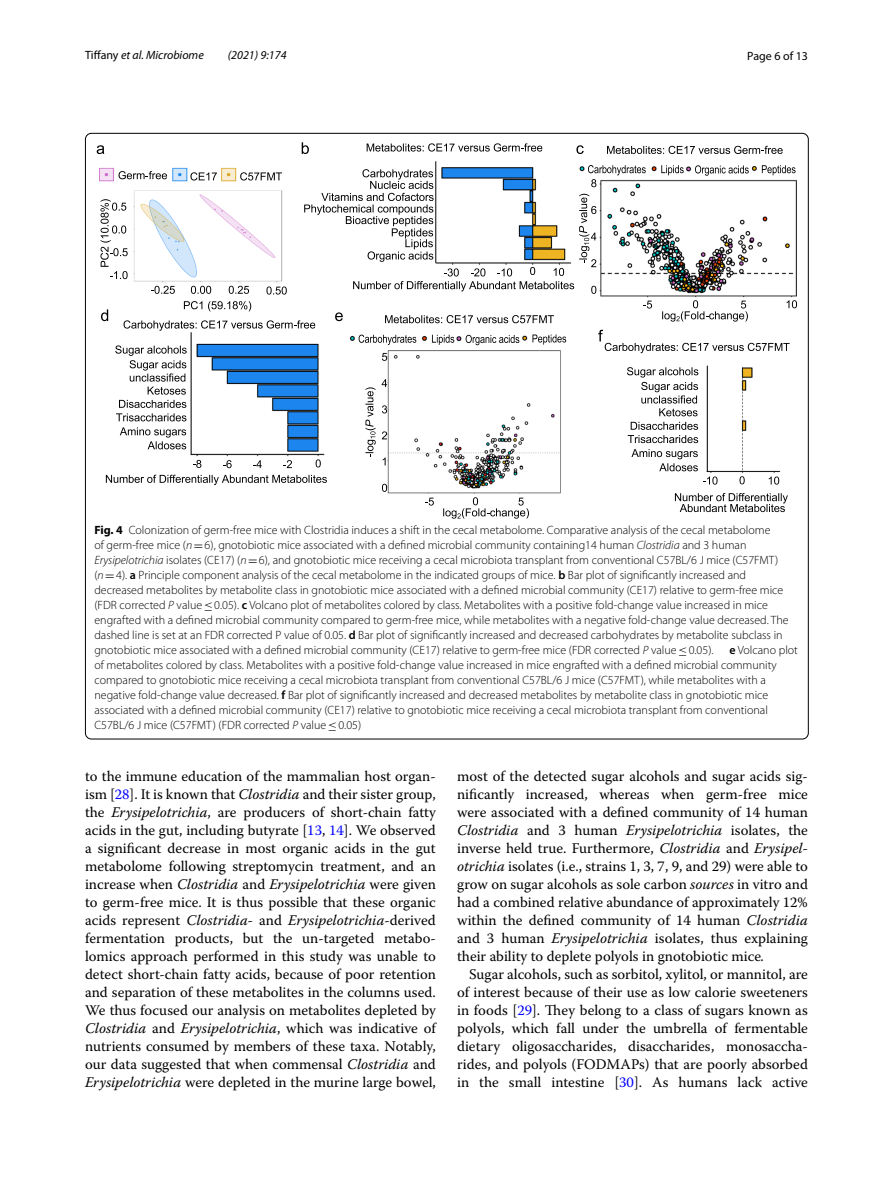
<style>
.page{position:relative;width:893px;height:1187px;background:#fff}
.page>*{position:absolute;margin:0;border:0;box-sizing:border-box;transform-origin:0 0}
.t1{font:14.7px/18px "Warnock Pro";color:#000;text-align:justify}
.t2{font:300 12px/15px "Myriad Pro";color:#000}
.t3{font:italic 12px "Myriad Pro";color:#000}
.t4{font:12px "Myriad Pro";color:#000}
.s1{font-style:normal}
.s2{font-weight:700}
.s3{font-style:italic}
.s4{font-family:"MTSY";font-weight:400}
.s5{font-weight:600}
.s6{color:#00f}
</style>
<div class="page">
<img style="left:99px;top:162px;width:698px;height:331px">
<svg style="left:151px;top:286px;width:24px;height:8px"></svg>
<svg style="left:191px;top:286px;width:20px;height:8px"></svg>
<svg style="left:229px;top:286px;width:20px;height:8px"></svg>
<svg style="left:184px;top:301px;width:67px;height:10px"></svg>
<svg style="left:100px;top:199px;width:28px;height:80px"></svg>
<svg style="left:190px;top:172px;width:27px;height:8px"></svg>
<svg style="left:119px;top:171px;width:48px;height:8px"></svg>
<svg style="left:302px;top:142px;width:7px;height:12px"></svg>
<svg style="left:97px;top:145px;width:7px;height:9px"></svg>
<svg style="left:576px;top:145px;width:8px;height:9px"></svg>
<svg style="left:661px;top:165px;width:23px;height:10px"></svg>
<svg style="left:695px;top:165px;width:54px;height:11px"></svg>
<svg style="left:762px;top:165px;width:33px;height:10px"></svg>
<svg style="left:643px;top:300px;width:9px;height:8px"></svg>
<svg style="left:786px;top:300px;width:11px;height:8px"></svg>
<svg style="left:304px;top:165px;width:342px;height:129px"></svg>
<svg style="left:662px;top:300px;width:86px;height:21px"></svg>
<svg style="left:266px;top:286px;width:21px;height:8px"></svg>
<svg style="left:240px;top:172px;width:42px;height:8px"></svg>
<svg style="left:367px;top:143px;width:175px;height:8px"></svg>
<svg style="left:607px;top:146px;width:176px;height:8px"></svg>
<svg style="left:335px;top:312px;width:8px;height:9px"></svg>
<svg style="left:739px;top:476px;width:6px;height:8px"></svg>
<svg style="left:769px;top:476px;width:10px;height:8px"></svg>
<svg style="left:675px;top:493px;width:113px;height:19px"></svg>
<svg style="left:598px;top:330px;width:192px;height:23px"></svg>
<svg style="left:385px;top:315px;width:169px;height:8px"></svg>
<svg style="left:120px;top:427px;width:66px;height:22px"></svg>
<svg style="left:116px;top:400px;width:70px;height:21px"></svg>
<svg style="left:115px;top:345px;width:72px;height:49px"></svg>
<svg style="left:193px;top:460px;width:8px;height:8px"></svg>
<svg style="left:223px;top:460px;width:9px;height:8px"></svg>
<svg style="left:253px;top:460px;width:9px;height:8px"></svg>
<svg style="left:283px;top:460px;width:9px;height:8px"></svg>
<svg style="left:316px;top:459px;width:5px;height:8px"></svg>
<svg style="left:106px;top:474px;width:221px;height:11px"></svg>
<svg style="left:101px;top:309px;width:7px;height:12px"></svg>
<svg style="left:124px;top:320px;width:191px;height:11px"></svg>
<svg style="left:631px;top:449px;width:86px;height:35px"></svg>
<svg style="left:628px;top:422px;width:70px;height:21px"></svg>
<svg style="left:627px;top:367px;width:71px;height:49px"></svg>
<svg style="left:359px;top:334px;width:57px;height:11px"></svg>
<svg style="left:432px;top:335px;width:22px;height:10px"></svg>
<svg style="left:466px;top:335px;width:53px;height:10px"></svg>
<svg style="left:532px;top:334px;width:34px;height:10px"></svg>
<svg style="left:382px;top:483px;width:5px;height:9px"></svg>
<svg style="left:383px;top:457px;width:3px;height:8px"></svg>
<svg style="left:382px;top:431px;width:5px;height:8px"></svg>
<svg style="left:382px;top:405px;width:5px;height:8px"></svg>
<svg style="left:382px;top:379px;width:5px;height:8px"></svg>
<svg style="left:425px;top:497px;width:9px;height:8px"></svg>
<svg style="left:365px;top:387px;width:11px;height:70px"></svg>
<svg style="left:443px;top:497px;width:86px;height:21px"></svg>
<svg style="left:382px;top:353px;width:5px;height:8px"></svg>
<p class="t3" style="left:85px;top:48px;width:120px"><span class="s1">Tiffany</span> et al. Microbiome</p>
<p class="t3" style="left:228px;top:48px;width:60px">(2021) 9:174</p>
<p class="t4" style="left:747px;top:48px;width:62px">Page 6 of 13</p>
<p class="t2" style="left:94px;top:522px;width:696px"><span class="s2">Fig. 4</span> Colonization of germ-free mice with Clostridia induces a shift in the cecal metabolome. Comparative analysis of the cecal metabolome<br>of germ-free mice (<span class="s3">n</span><span class="s4">=</span>6), gnotobiotic mice associated with a defined microbial community containing14 human <span class="s3">Clostridia</span> and 3 human <span class="s3">Erysipelotrichia</span> isolates (CE17) (<span class="s3">n</span><span class="s4">=</span>6), and gnotobiotic mice receiving a cecal microbiota transplant from conventional C57BL/6 J mice (C57FMT) (<span class="s3">n</span><span class="s4">=</span>4). <span class="s5">a</span> Principle component analysis of the cecal metabolome in the indicated groups of mice. <span class="s5">b</span> Bar plot of significantly increased and decreased metabolites by metabolite class in gnotobiotic mice associated with a defined microbial community (CE17) relative to germ-free mice (FDR corrected <span class="s3">P</span> value<span class="s4">≤</span>0.05). <span class="s5">c</span> Volcano plot of metabolites colored by class. Metabolites with a positive fold-change value increased in mice engrafted with a defined microbial community compared to germ-free mice, while metabolites with a negative fold-change value decreased. The dashed line is set at an FDR corrected P value of 0.05. <span class="s5">d</span> Bar plot of significantly increased and decreased carbohydrates by metabolite subclass in gnotobiotic mice associated with a defined microbial community (CE17) relative to germ-free mice (FDR corrected <span class="s3">P</span> value<span class="s4">≤</span>0.05).</p>
<p class="t2" style="left:94px;top:642px;width:705px;text-indent:635px"><span class="s5">e</span> Volcano plot of metabolites colored by class. Metabolites with a positive fold-change value increased in mice engrafted with a defined microbial community compared to gnotobiotic mice receiving a cecal microbiota transplant from conventional C57BL/6 J mice (C57FMT), while metabolites with a negative fold-change value decreased. <span class="s5">f</span> Bar plot of significantly increased and decreased metabolites by metabolite class in gnotobiotic mice associated with a defined microbial community (CE17) relative to gnotobiotic mice receiving a cecal microbiota transplant from conventional C57BL/6 J mice (C57FMT) (FDR corrected <span class="s3">P</span> value<span class="s4">≤</span>0.05)</p>
<p class="t1" style="left:85px;top:766px;width:352px">to the immune education of the mammalian host organ&shy;ism [<span class="s6">28</span>]. It is known that <span class="s3">Clostridia</span> and their sister group, the <span class="s3">Erysipelotrichia</span>, are producers of short-chain fatty acids in the gut, including butyrate [<span class="s6">13</span>, <span class="s6">14</span>]. We observed a significant decrease in most organic acids in the gut metabolome following streptomycin treatment, and an increase when <span class="s3">Clostridia</span> and <span class="s3">Erysipelotrichia</span> were given to germ-free mice. It is thus possible that these organic acids represent <span class="s3">Clostridia-</span> and <span class="s3">Erysipelotrichia</span>-derived fermentation products, but the un-targeted metabo&shy;lomics approach performed in this study was unable to detect short-chain fatty acids, because of poor retention and separation of these metabolites in the columns used.<br>We thus focused our analysis on metabolites depleted by <span class="s3">Clostridia</span> and <span class="s3">Erysipelotrichia</span>, which was indicative of nutrients consumed by members of these taxa. Notably, our data suggested that when commensal <span class="s3">Clostridia</span> and <span class="s3">Erysipelotrichia</span> were depleted in the murine large bowel,</p>
<p class="t1" style="left:457px;top:766px;width:352px">most of the detected sugar alcohols and sugar acids sig&shy;nificantly increased, whereas when germ-free mice were associated with a defined community of 14 human <span class="s3">Clostridia</span> and 3 human <span class="s3">Erysipelotrichia</span> isolates, the inverse held true. Furthermore, <span class="s3">Clostridia</span> and <span class="s3">Erysipel&shy;otrichia</span> isolates (i.e., strains 1, 3, 7, 9, and 29) were able to grow on sugar alcohols as sole carbon <span class="s3">sources</span> in vitro and had a combined relative abundance of approximately 12% within the defined community of 14 human <span class="s3">Clostridia </span>and 3 human <span class="s3">Erysipelotrichia</span> isolates, thus explaining their ability to deplete polyols in gnotobiotic mice<span class="s3">.</span></p>
<p class="t1" style="left:457px;top:964px;width:352px;text-indent:12px">Sugar alcohols, such as sorbitol, xylitol, or mannitol, are of interest because of their use as low calorie sweeteners in foods [<span class="s6">29</span>]. They belong to a class of sugars known as polyols, which fall under the umbrella of fermentable dietary oligosaccharides, disaccharides, monosaccha&shy;rides, and polyols (FODMAPs) that are poorly absorbed in the small intestine [<span class="s6">30</span>]. As humans lack active</p>
</div>
